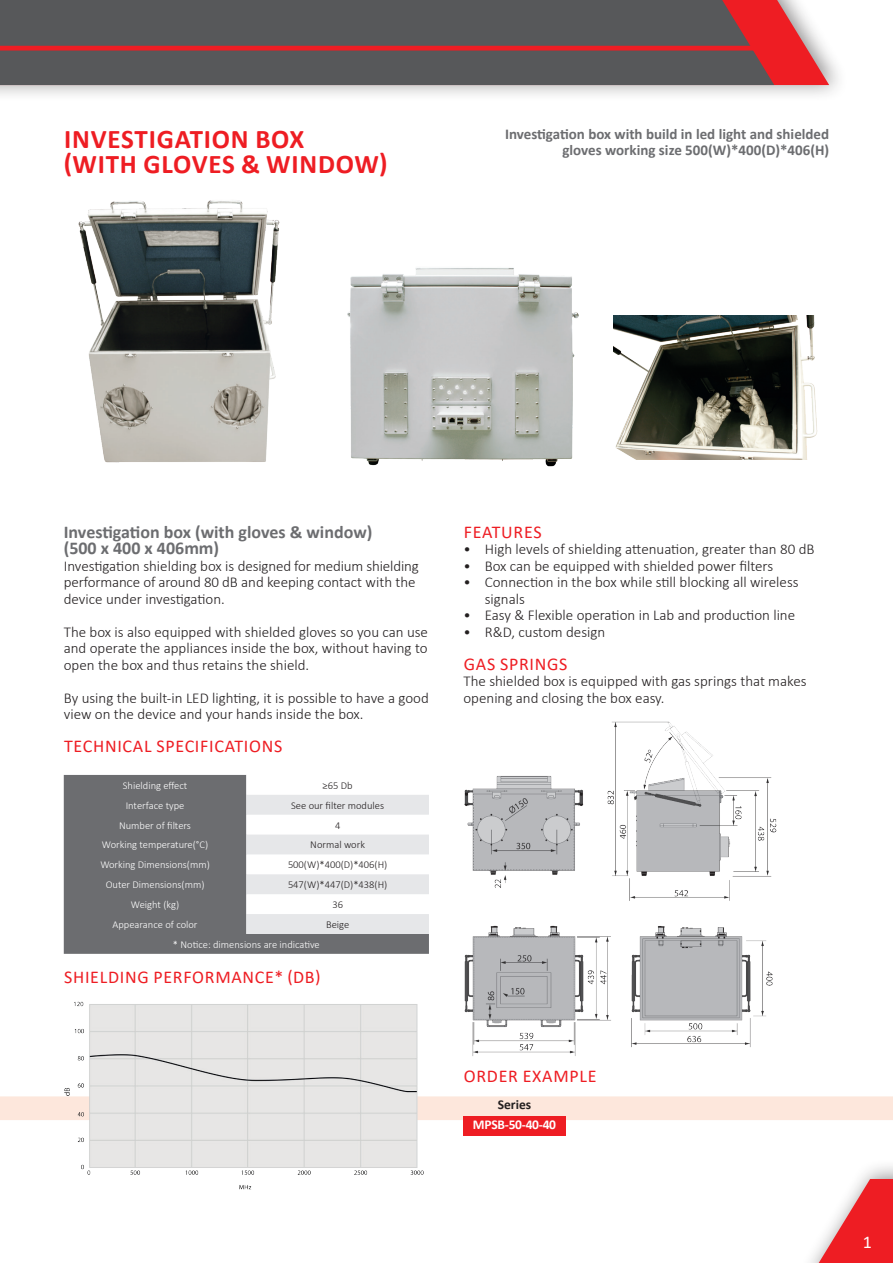
<style>
.page{position:relative;width:893px;height:1263px;background:#fff}
.page>*{position:absolute;margin:0;border:0;box-sizing:border-box;transform-origin:0 0}
.kop_18pt{font:700 27px/25.5px "Calibri";letter-spacing:.03em;color:#ee1d23}
.kop_12pt{font:18px "Calibri";letter-spacing:.04em;color:#ee1d23}
.platte_tekst_12pt_bold_70{font:700 18px/16.5px "Calibri";color:#6c6d70}
.t1{font:18px "Calibri";color:#fff}
.platte_tekst_productomschrijving{font:300 15px/16.5px "Calibri";color:#231f20}
.platte_tekst_10pt_70{font:700 15px/16.5px "Calibri";color:#6c6d70;text-align:right}
.HTOheader{font:700 13.5px "Calibri";letter-spacing:-.02em;color:#fff}
.HTOheader-2{font:700 13.5px "Calibri";color:#231f20}
.table_tekst_7p_wit{font:300 10.5px "Calibri";color:#fff}
.table_tekst_7pt{font:300 10.5px "Calibri";color:#231f20}
</style>
<div class="page">
<svg style="left:0;top:871px;width:893px;height:392px"></svg>
<div style="left:0;top:0;width:849px;height:102px;background:#231f20;opacity:.5"></div>
<svg style="left:774px;top:0;width:55px;height:85px;fill:#ee1d23"></svg>
<svg style="left:0;top:0;width:774px;height:85px;background:#aa373b"></svg>
<svg style="left:0;top:0;width:756px;height:84px;background:#615356"></svg>
<div style="left:64px;top:775px;width:365px;height:179px;background:#6c6d70"></div>
<svg style="left:246px;top:775px;width:183px;height:159px"></svg>
<img style="left:64px;top:1000px;width:365px;height:192px">
<img style="left:463px;top:721px;width:316px;height:337px">
<div style="left:463px;top:1116px;width:103px;height:19px;background:#ee1d23"></div>
<img style="left:417px;top:268px;width:223px;height:199px">
<img style="left:614px;top:315px;width:204px;height:144px">
<img style="left:78px;top:200px;width:339px;height:266px">
<p class="kop_18pt" style="left:64px;top:126px;width:325px">INVESTIGATION BOX<br>(WITH GLOVES &amp; WINDOW)</p>
<p class="platte_tekst_10pt_70" style="left:505px;top:125px;width:326px">Investigation box with build in led light and shielded gloves working size 500(W)*400(D)*406(H)</p>
<p class="platte_tekst_12pt_bold_70" style="left:64px;top:523px;width:310px">Investigation box (with gloves &amp; window) (500 x 400 x 406mm)</p>
<p class="platte_tekst_productomschrijving" style="left:64px;top:557px;width:357px">Investigation shielding box is designed for medium shielding performance of around 80 dB and keeping contact with the device under investigation.</p>
<p class="platte_tekst_productomschrijving" style="left:64px;top:623px;width:366px;text-align:justify">The box is also equipped with shielded gloves so you can use and operate the appliances inside the box, without having to open the box and thus retains the shield.</p>
<p class="platte_tekst_productomschrijving" style="left:64px;top:689px;width:367px">By using the built-in LED lighting, it is possible to have a good view on the device and your hands inside the box.</p>
<p class="kop_12pt" style="left:64px;top:734px;width:220px">TECHNICAL SPECIFICATIONS</p>
<p class="table_tekst_7p_wit" style="left:123px;top:779px;width:66px">Shielding effect</p>
<p class="table_tekst_7pt" style="left:323px;top:779px;width:32px">≥65 Db</p>
<p class="table_tekst_7p_wit" style="left:126px;top:799px;width:60px">Interface type</p>
<p class="table_tekst_7pt" style="left:291px;top:799px;width:94px">See our filter modules</p>
<p class="table_tekst_7p_wit" style="left:119px;top:818px;width:73px">Number of filters</p>
<p class="table_tekst_7pt" style="left:335px;top:818px;width:7px">4</p>
<p class="table_tekst_7p_wit" style="left:102px;top:838px;width:108px">Working temperature(°C)</p>
<p class="table_tekst_7pt" style="left:310px;top:838px;width:56px">Normal work</p>
<p class="table_tekst_7p_wit" style="left:100px;top:858px;width:111px">Working Dimensions(mm)</p>
<p class="table_tekst_7pt" style="left:288px;top:858px;width:101px">500(W)*400(D)*406(H)</p>
<p class="table_tekst_7p_wit" style="left:106px;top:878px;width:100px">Outer Dimensions(mm)</p>
<p class="table_tekst_7pt" style="left:288px;top:878px;width:101px">547(W)*447(D)*438(H)</p>
<p class="table_tekst_7p_wit" style="left:131px;top:898px;width:50px">Weight (kg)</p>
<p class="table_tekst_7pt" style="left:332px;top:898px;width:12px">36</p>
<p class="table_tekst_7p_wit" style="left:113px;top:918px;width:87px">Appearance of color</p>
<p class="table_tekst_7pt" style="left:326px;top:918px;width:25px">Beige</p>
<p class="table_tekst_7p_wit" style="left:173px;top:938px;width:148px">* Notice: dimensions are indicative</p>
<p class="kop_12pt" style="left:64px;top:965px;width:258px">SHIELDING PERFORMANCE* (DB)</p>
<p class="kop_12pt" style="left:464px;top:519px;width:79px">FEATURES</p>
<p class="platte_tekst_productomschrijving" style="left:463px;top:541px;width:353px">• High levels of shielding attenuation, greater than 80 dB</p>
<p class="platte_tekst_productomschrijving" style="left:463px;top:557px;width:311px">• Box can be equipped with shielded power filters</p>
<p class="platte_tekst_productomschrijving" style="left:485px;top:574px;width:315px;text-indent:-21px">• Connection in the box while still blocking all wireless signals</p>
<p class="platte_tekst_productomschrijving" style="left:463px;top:607px;width:333px">• Easy &amp; Flexible operation in Lab and production line</p>
<p class="platte_tekst_productomschrijving" style="left:463px;top:623px;width:143px">• R&amp;D, custom design</p>
<p class="kop_12pt" style="left:464px;top:651px;width:105px">GAS SPRINGS</p>
<p class="platte_tekst_productomschrijving" style="left:463px;top:673px;width:345px">The shielded box is equipped with gas springs that makes opening and closing the box easy.</p>
<p class="kop_12pt" style="left:464px;top:1064px;width:134px">ORDER EXAMPLE</p>
<p class="HTOheader-2" style="left:498px;top:1095px;width:35px">Series</p>
<p class="HTOheader" style="left:473px;top:1115px;width:85px">MPSB-50-40-40</p>
<p class="t1" style="left:863px;top:1229px;width:11px">1</p>
</div>
